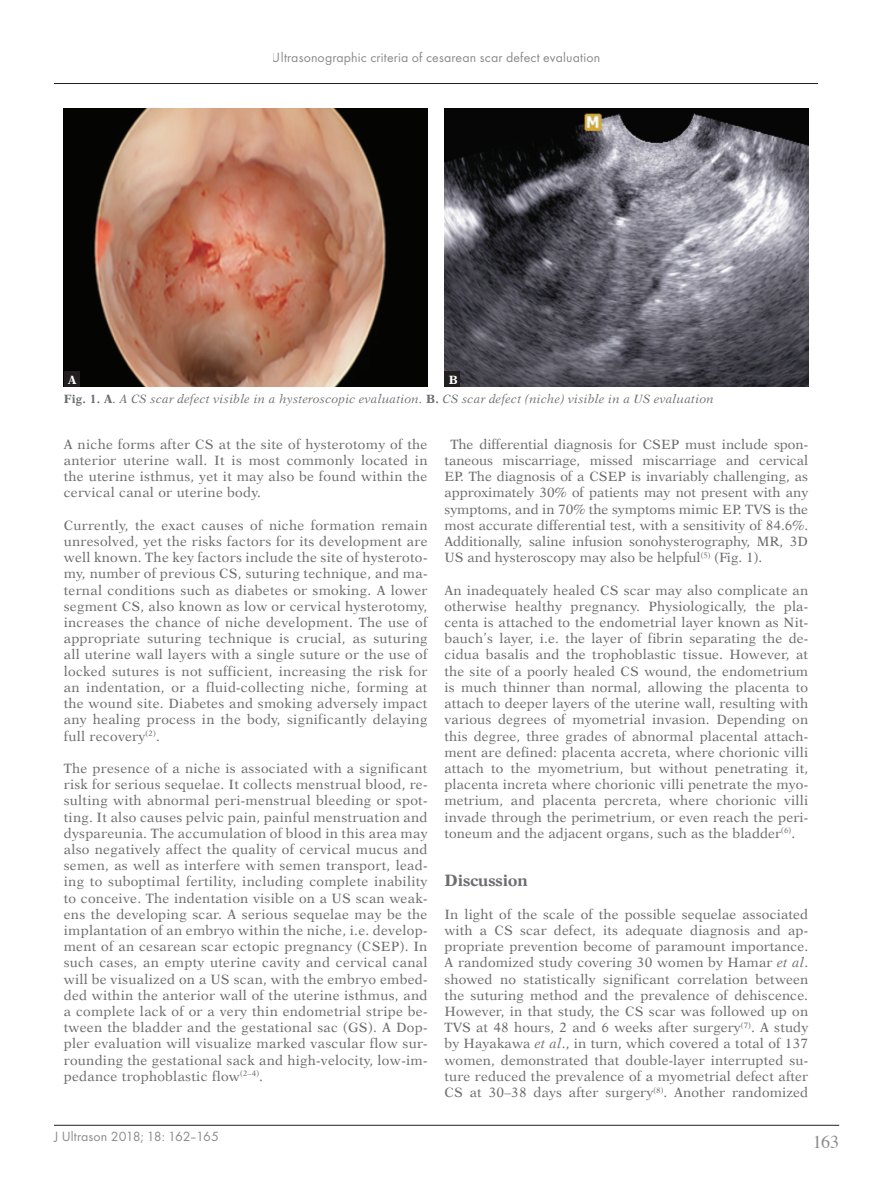
<style>
.page{position:relative;width:872px;height:1191px;background:#fff}
.page>*{position:absolute;margin:0;border:0;box-sizing:border-box;transform-origin:0 0}
.t1{font:18px "Times";color:#6c6d70}
.t2{font:16.5px "Dutch 823 EU Bold";color:#6c6d70}
.t3{font:13.8px "Futura TCE";letter-spacing:.01em;color:#6c6d70}
.t4{font:13.5px/16.2px "Dutch 823 EU Normal";letter-spacing:.015em;color:#6c6d70;text-align:justify}
.t5{font:12px "Dutch 823 EU Italic";letter-spacing:.02em;color:#6c6d70}
.t6{font:12px "Dutch 823 EU Bold";color:#fff}
.s1{font-family:"Dutch 823 EU Bold"}
.s2{font-family:"Dutch 823 EU Italic"}
</style>
<div class="page">
<hr style="left:54px;top:1125px;width:785px;height:1px;background:#231f20">
<hr style="left:54px;top:83px;width:764px;height:1px;background:#231f20">
<img style="left:64px;top:108px;width:363px;height:278px">
<img style="left:444px;top:108px;width:364px;height:278px">
<div style="left:64px;top:371px;width:15px;height:15px;background:#231f20"></div>
<div style="left:444px;top:371px;width:16px;height:15px;background:#231f20"></div>
<p class="t3" style="left:272px;top:49px;width:330px">Ultrasonographic criteria of cesarean scar defect evaluation</p>
<p class="t6" style="left:68px;top:372px;width:10px">A</p>
<p class="t6" style="left:449px;top:372px;width:11px">B</p>
<p class="t5" style="left:64px;top:391px;width:651px"><span class="s1">Fig. 1. A</span>. A CS scar defect visible in a hysteroscopic evaluation. <span class="s1">B.</span> CS scar defect (niche) visible in a US evaluation</p>
<p class="t4" style="left:64px;top:436px;width:365px">A niche forms after CS at the site of hysterotomy of the anterior uterine wall. It is most commonly located in the uterine isthmus, yet it may also be found within the cervical canal or uterine body.</p>
<p class="t4" style="left:64px;top:517px;width:365px">Currently, the exact causes of niche formation remain unresolved, yet the risks factors for its development are well known. The key factors include the site of hysteroto&shy;my, number of previous CS, suturing technique, and ma&shy;ternal conditions such as diabetes or smoking. A lower segment CS, also known as low or cervical hysterotomy, increases the chance of niche development. The use of appropriate suturing technique is crucial, as suturing all uterine wall layers with a single suture or the use of locked sutures is not sufficient, increasing the risk for an indentation, or a fluid-collecting niche, forming at the wound site. Diabetes and smoking adversely impact any healing process in the body, significantly delaying full recovery<sup>(2)</sup>.</p>
<p class="t4" style="left:64px;top:760px;width:365px">The presence of a niche is associated with a significant risk for serious sequelae. It collects menstrual blood, re&shy;sulting with abnormal peri-menstrual bleeding or spot&shy;ting. It also causes pelvic pain, painful menstruation and dyspareunia. The accumulation of blood in this area may also negatively affect the quality of cervical mucus and semen, as well as interfere with semen transport, lead&shy;ing to suboptimal fertility, including complete inability to conceive. The indentation visible on a US scan weak&shy;ens the developing scar. A serious sequelae may be the implantation of an embryo within the niche, i.e. develop&shy;ment of an cesarean scar ectopic pregnancy (CSEP). In such cases, an empty uterine cavity and cervical canal will be visualized on a US scan, with the embryo embed&shy;ded within the anterior wall of the uterine isthmus, and a complete lack of or a very thin endometrial stripe be&shy;tween the bladder and the gestational sac (GS). A Dop&shy;pler evaluation will visualize marked vascular flow sur&shy;rounding the gestational sack and high-velocity, low-im&shy;pedance trophoblastic flow<sup>(2–4)</sup>.</p>
<p class="t3" style="left:54px;top:1128px;width:166px">J Ultrason 2018; 18: 162–165</p>
<p class="t4" style="left:444px;top:436px;width:365px;text-indent:6px">The differential diagnosis for CSEP must include spon&shy;taneous miscarriage, missed miscarriage and cervical EP. The diagnosis of a CSEP is invariably challenging, as approximately 30% of patients may not present with any symptoms, and in 70% the symptoms mimic EP. TVS is the most accurate differential test, with a sensitivity of 84.6%.<br>Additionally, saline infusion sonohysterography, MR, 3D US and hysteroscopy may also be helpful<sup>(5)</sup> (Fig. 1).</p>
<p class="t4" style="left:444px;top:582px;width:365px">An inadequately healed CS scar may also complicate an otherwise healthy pregnancy. Physiologically, the pla&shy;centa is attached to the endometrial layer known as Nit&shy;bauch’s layer, i.e. the layer of fibrin separating the de&shy;cidua basalis and the trophoblastic tissue. However, at the site of a poorly healed CS wound, the endometrium is much thinner than normal, allowing the placenta to attach to deeper layers of the uterine wall, resulting with various degrees of myometrial invasion. Depending on this degree, three grades of abnormal placental attach&shy;ment are defined: placenta accreta, where chorionic villi attach to the myometrium, but without penetrating it, placenta increta where chorionic villi penetrate the myo&shy;metrium, and placenta percreta, where chorionic villi invade through the perimetrium, or even reach the peri&shy;toneum and the adjacent organs, such as the bladder<sup>(6)</sup>.</p>
<p class="t2" style="left:444px;top:870px;width:85px">Discussion</p>
<p class="t4" style="left:444px;top:906px;width:365px">In light of the scale of the possible sequelae associated with a CS scar defect, its adequate diagnosis and ap&shy;propriate prevention become of paramount importance.<br>A randomized study covering 30 women by Hamar <span class="s2">et al</span>. showed no statistically significant correlation between the suturing method and the prevalence of dehiscence.<br>However, in that study, the CS scar was followed up on TVS at 48 hours, 2 and 6 weeks after surgery<sup>(7)</sup>. A study by Hayakawa <span class="s2">et al</span>., in turn, which covered a total of 137 women, demonstrated that double-layer interrupted su&shy;ture reduced the prevalence of a myometrial defect after CS at 30–38 days after surgery<sup>(8)</sup>. Another randomized</p>
<h1 class="t1" style="left:812px;top:1125px;width:28px">163</h1>
</div>
